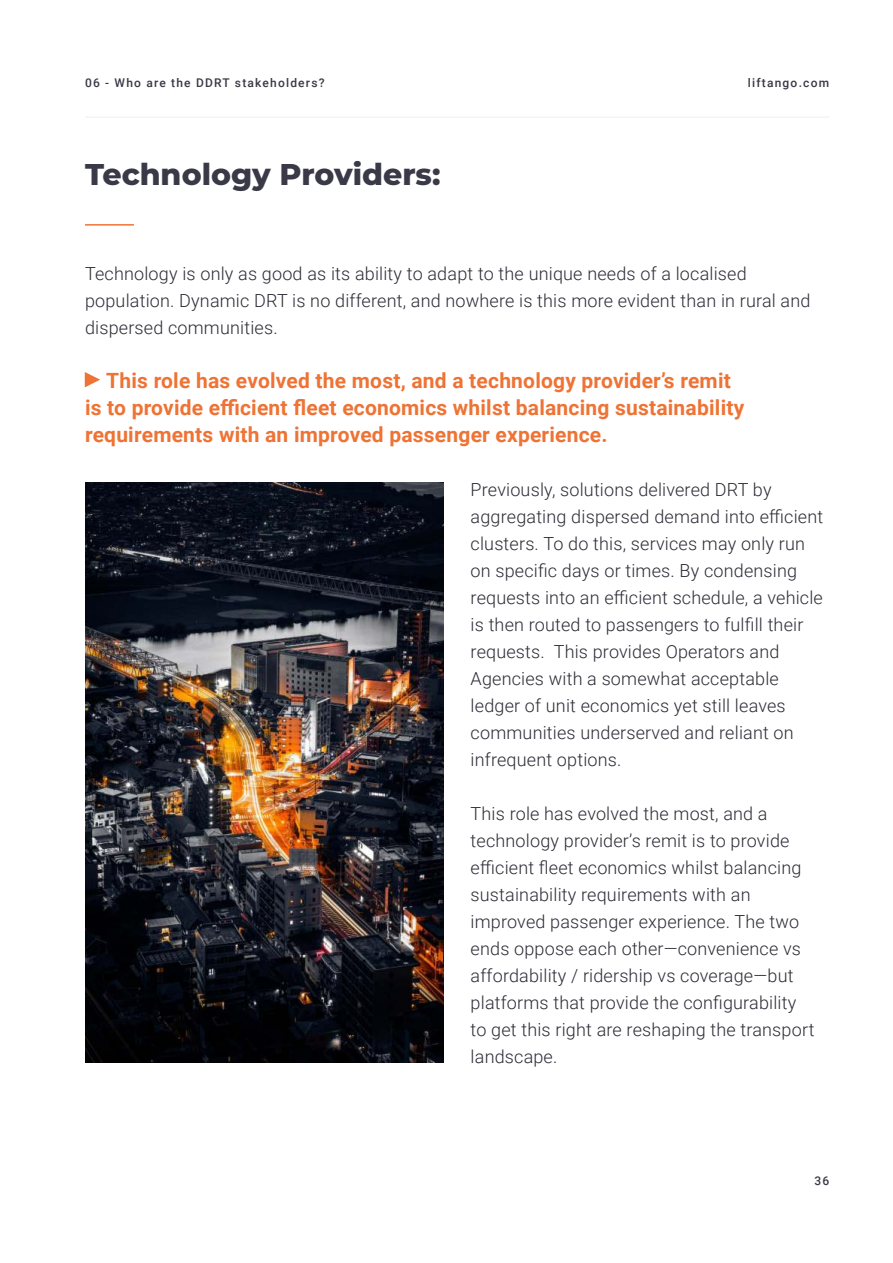
<style>
.page{position:relative;width:893px;height:1263px;background:#fff}
.page>*{position:absolute;margin:0;border:0;box-sizing:border-box;transform-origin:0 0}
.t1{font:800 30px "Montserrat";color:#393947}
.t2{font:700 21px/27px "Roboto";letter-spacing:.01em;color:#ee7334}
.t3{font:300 18px/27px "Roboto";letter-spacing:.01em;color:#2c2c36}
.t4{font:500 12px "Roboto";letter-spacing:.1em;color:#393947}
</style>
<div class="page">
<hr style="left:85px;top:116px;width:744px;height:2px;background:#f4f4f4">
<hr style="left:85px;top:224px;width:49px;height:2px;background:#ee7334">
<img style="left:85px;top:482px;width:359px;height:581px">
<svg style="left:85px;top:372px;width:15px;height:15px"></svg>
<p class="t4" style="left:85px;top:78px;width:241px">06 - Who are the DDRT stakeholders?</p>
<h1 class="t1" style="left:85px;top:160px;width:357px">Technology Providers:</h1>
<p class="t4" style="left:748px;top:78px;width:83px">liftango.com</p>
<p class="t3" style="left:85px;top:261px;width:727px">Technology is only as good as its ability to adapt to the unique needs of a localised population. Dynamic DRT is no different, and nowhere is this more evident than in rural and dispersed communities.</p>
<p class="t2" style="left:85px;top:366px;width:661px;text-indent:21px">This role has evolved the most, and a technology provider’s remit is to provide efficient fleet economics whilst balancing sustainability requirements with an improved passenger experience.</p>
<p class="t3" style="left:471px;top:475px;width:354px">Previously, solutions delivered DRT by aggregating dispersed demand into efficient clusters. To do this, services may only run on specific days or times. By condensing requests into an efficient schedule, a vehicle is then routed to passengers to fulfill their requests. This provides Operators and Agencies with a somewhat acceptable ledger of unit economics yet still leaves communities underserved and reliant on infrequent options.</p>
<p class="t3" style="left:471px;top:799px;width:345px">This role has evolved the most, and a technology provider’s remit is to provide efficient fleet economics whilst balancing sustainability requirements with an improved passenger experience. The two ends oppose each other—convenience vs affordability / ridership vs coverage—but platforms that provide the configurability to get this right are reshaping the transport landscape.</p>
<p class="t4" style="left:814px;top:1175px;width:16px">36</p>
</div>
